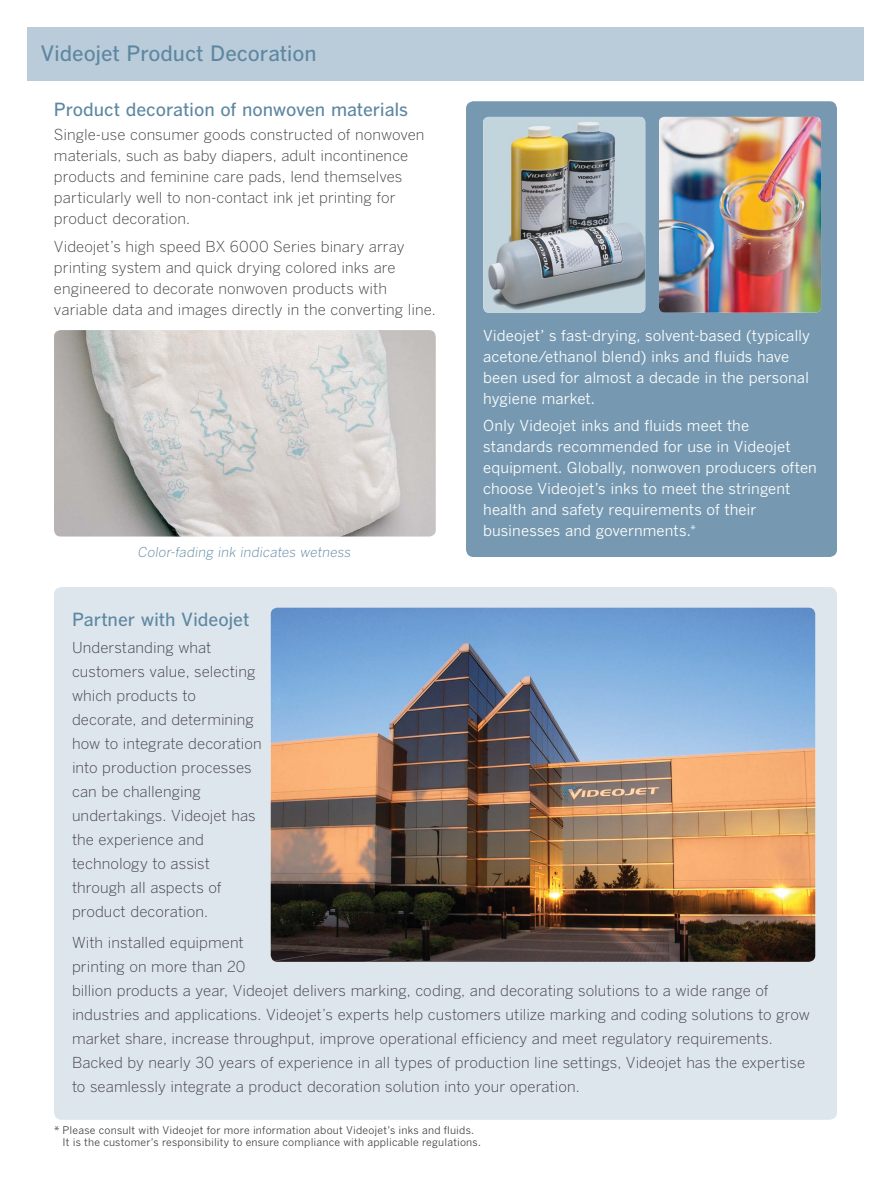
<style>
.page{position:relative;width:891px;height:1188px;background:#fff}
.page>*{position:absolute;margin:0;border:0;box-sizing:border-box;transform-origin:0 0}
.t1{font:21px "Benton Got Med";letter-spacing:-.005em;color:#5d87a1}
.t2{font:18px "Benton Got Med";letter-spacing:-.005em;color:#5d87a1}
.t3{font:15px/24px "Benton Got Lt";letter-spacing:.005em;color:#414042}
.t4{font:15px/21px "Benton Got Reg";letter-spacing:.005em;color:#fff}
.t5{font:13.5px "Benton Got Lt It";letter-spacing:.005em;color:#5d87a1}
.t6{font:10.5px/12px "Benton Got Reg";letter-spacing:.015em;color:#414042}
</style>
<div class="page">
<div style="left:466px;top:101px;width:371px;height:456px;background:#7699b1;border-radius:8px"></div>
<div style="left:54px;top:587px;width:783px;height:533px;background:#dde5ed;border-radius:8px"></div>
<div style="left:27px;top:27px;width:837px;height:54px;background:#bacbda"></div>
<img style="left:271px;top:608px;width:544px;height:354px">
<img style="left:483px;top:117px;width:162px;height:196px">
<img style="left:659px;top:117px;width:162px;height:196px">
<img style="left:54px;top:330px;width:382px;height:207px">
<h1 class="t1" style="left:40px;top:41px;width:278px">Videojet Product Decoration</h1>
<p class="t2" style="left:54px;top:98px;width:356px">Product decoration of nonwoven materials</p>
<p class="t3" style="left:54px;top:124px;width:372px;line-height:21px">Single-use consumer goods constructed of nonwoven materials, such as baby diapers, adult incontinence products and feminine care pads, lend themselves particularly well to non-contact ink jet printing for product decoration.</p>
<p class="t3" style="left:54px;top:235px;width:383px;line-height:21px">Videojet’s high speed BX 6000 Series binary array printing system and quick drying colored inks are engineered to decorate nonwoven products with variable data and images directly in the converting line.</p>
<p class="t5" style="left:138px;top:544px;width:215px">Color-fading ink indicates wetness</p>
<p class="t4" style="left:483px;top:324px;width:328px">Videojet’ s fast-drying, solvent-based (typically acetone/ethanol blend) inks and fluids have been used for almost a decade in the personal hygiene market.</p>
<p class="t4" style="left:483px;top:415px;width:335px">Only Videojet inks and fluids meet the standards recommended for use in Videojet equipment. Globally, nonwoven producers often choose Videojet’s inks to meet the stringent health and safety requirements of their businesses and governments.<sup>*</sup></p>
<p class="t2" style="left:72px;top:609px;width:179px">Partner with Videojet</p>
<p class="t3" style="left:72px;top:636px;width:191px">Understanding what customers value, selecting which products to decorate, and determining how to integrate decoration into production processes can be challenging undertakings. Videojet has the experience and technology to assist through all aspects of product decoration.</p>
<p class="t3" style="left:72px;top:931px;width:739px">With installed equipment<br>printing on more than 20<br>billion products a year, Videojet delivers marking, coding, and decorating solutions to a wide range of industries and applications. Videojet’s experts help customers utilize marking and coding solutions to grow market share, increase throughput, improve operational efficiency and meet regulatory requirements.<br>Backed by nearly 30 years of experience in all types of production line settings, Videojet has the expertise to seamlessly integrate a product decoration solution into your operation.</p>
<p class="t6" style="left:63px;top:1125px;width:420px;text-indent:-9px">* Please consult with Videojet for more information about Videojet’s inks and fluids.<br>It is the customer’s responsibility to ensure compliance with applicable regulations.</p>
</div>
